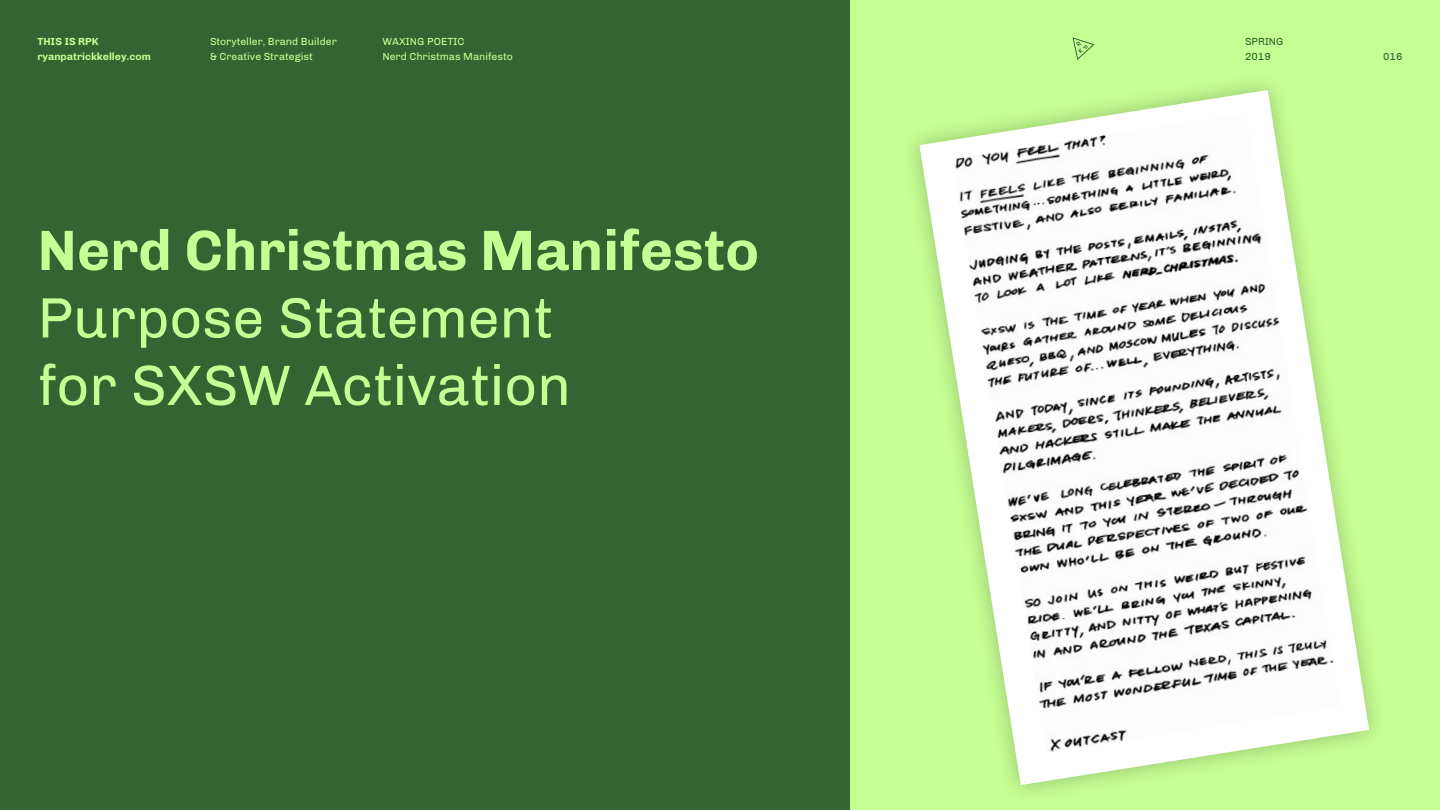
<style>
.page{position:relative;width:1440px;height:810px;background:#fff}
.page>*{position:absolute;margin:0;border:0;box-sizing:border-box;transform-origin:0 0}
.t1{font:57px/67.5px "Chivo";color:#c6ff93}
.t2{font:700 57px "Chivo";color:#c6ff93}
.t3{font:10.5px/15px "Chivo";color:#c6ff93}
.t4{font:700 10.5px/15px "Chivo";color:#c6ff93}
.t5{font:10.5px/15px "Chivo";color:#336432}
</style>
<div class="page">
<div style="left:590px;top:0;width:850px;height:810px;background:#c6ff93"></div>
<svg style="left:919px;top:90px;width:450px;height:695px"></svg>
<img style="left:953px;top:113px;width:387px;height:640px">
<div style="left:0;top:0;width:850px;height:810px;background:#336432"></div>
<svg style="left:1073px;top:37px;width:22px;height:23px"></svg>
<p class="t3" style="left:210px;top:34px;width:128px">Storyteller, Brand Builder &amp; Creative Strategist</p>
<p class="t4" style="left:38px;top:34px;width:115px">THIS IS RPK ryanpatrickkelley.com</p>
<p class="t3" style="left:382px;top:34px;width:132px">WAXING POETIC<br>Nerd Christmas Manifesto</p>
<h1 class="t2" style="left:38px;top:217px;width:723px">Nerd Christmas Manifesto</h1>
<h1 class="t1" style="left:38px;top:284px;width:535px">Purpose Statement for SXSW Activation</h1>
<p class="t5" style="left:1245px;top:34px;width:40px">SPRING<br>2019</p>
<p class="t5" style="left:1383px;top:49px;width:21px">016</p>
</div>
